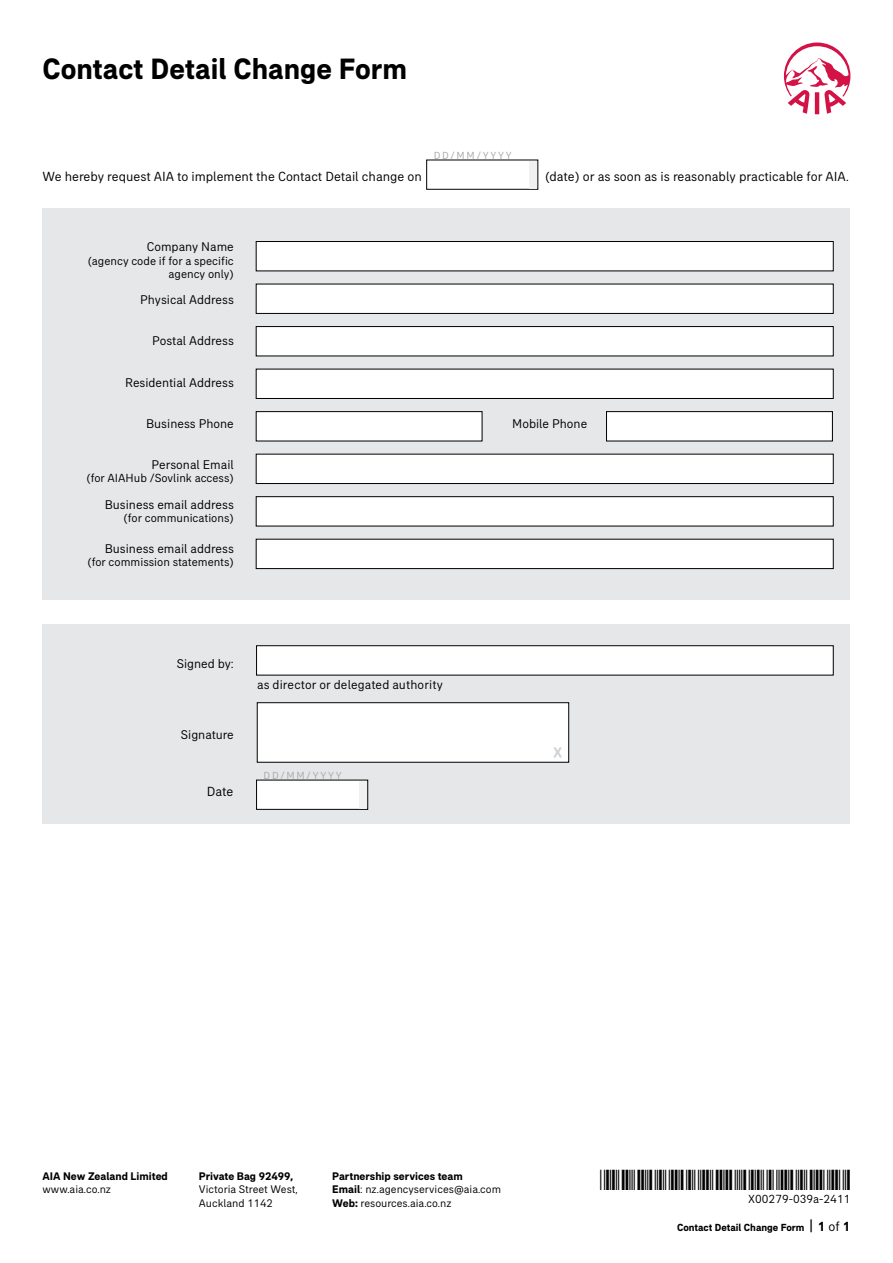
<style>
.page{position:relative;width:893px;height:1263px;background:#fff}
.page>*{position:absolute;margin:0;border:0;box-sizing:border-box;transform-origin:0 0}
.t1{font:700 30px "AIA Everest";color:#000}
.t2{font:13.5px "AIA Everest";color:#000}
.t3{font:12.9px "AIA Everest";color:#000}
.t4{font:12px/13.5px "AIA Everest";color:#000;text-align:right}
.t5{font:11.25px/13.5px "AIA Everest";color:#000}
.t6{font:700 11.25px "AIA Everest";color:#000}
.t7{font:700 10.5px "AIA Everest";color:#000}
.t8{font:10.5px "AIA Everest";letter-spacing:.17em;color:#a7a9ac}
.s1{font-weight:700}
.s2{font-size:15.75px}
.s3{font-size:13.5px}
.s4{font-weight:400;font-size:13.5px}
</style>
<div class="page">
<svg style="left:784px;top:43px;width:66px;height:71px"></svg>
<div style="left:43px;top:208px;width:807px;height:392px;background:#e6e7e8"></div>
<div style="left:43px;top:624px;width:807px;height:199px;background:#e6e7e8"></div>
<div style="left:257px;top:703px;width:312px;height:59px;background:#fff"></div>
<div style="left:257px;top:702px;width:312px;height:60px;border:1px solid #000"></div>
<svg style="left:553px;top:747px;width:9px;height:10px"></svg>
<div style="left:256px;top:241px;width:577px;height:30px;background:#fff"></div>
<div style="left:256px;top:241px;width:577px;height:30px;border:1px solid #000"></div>
<div style="left:256px;top:284px;width:577px;height:29px;background:#fff"></div>
<div style="left:256px;top:284px;width:577px;height:30px;border:1px solid #000"></div>
<div style="left:256px;top:327px;width:577px;height:29px;background:#fff"></div>
<div style="left:256px;top:326px;width:577px;height:30px;border:1px solid #000"></div>
<div style="left:256px;top:369px;width:577px;height:29px;background:#fff"></div>
<div style="left:256px;top:369px;width:577px;height:30px;border:1px solid #000"></div>
<div style="left:256px;top:412px;width:226px;height:29px;background:#fff"></div>
<div style="left:256px;top:411px;width:226px;height:30px;border:1px solid #000"></div>
<div style="left:606px;top:412px;width:226px;height:29px;background:#fff"></div>
<div style="left:606px;top:411px;width:227px;height:30px;border:1px solid #000"></div>
<div style="left:256px;top:454px;width:577px;height:29px;background:#fff"></div>
<div style="left:256px;top:454px;width:577px;height:30px;border:1px solid #000"></div>
<div style="left:256px;top:497px;width:577px;height:29px;background:#fff"></div>
<div style="left:256px;top:496px;width:577px;height:30px;border:1px solid #000"></div>
<div style="left:256px;top:539px;width:577px;height:30px;background:#fff"></div>
<div style="left:256px;top:539px;width:577px;height:30px;border:1px solid #000"></div>
<div style="left:529px;top:161px;width:8px;height:28px;background:#f1f1f2"></div>
<div style="left:257px;top:780px;width:111px;height:29px;background:#fff"></div>
<div style="left:359px;top:781px;width:8px;height:28px;background:#f1f1f2"></div>
<div style="left:257px;top:646px;width:576px;height:29px;background:#fff"></div>
<div style="left:256px;top:645px;width:577px;height:30px;border:1px solid #000"></div>
<h1 class="t1" style="left:43px;top:51px;width:366px">Contact Detail Change Form</h1>
<p class="t8" style="left:434px;top:150px;width:80px">DD/MM/YYYY</p>
<p class="t2" style="left:43px;top:169px;width:381px">We hereby request AIA to implement the Contact Detail change on</p>
<p class="t2" style="left:545px;top:169px;width:305px">(date) or as soon as is reasonably practicable for AIA.</p>
<p class="t3" style="left:147px;top:239px;width:89px">Company Name</p>
<p class="t4" style="left:88px;top:253px;width:148px">(agency code if for a specific agency only)</p>
<p class="t3" style="left:140px;top:293px;width:95px">Physical Address</p>
<p class="t3" style="left:152px;top:334px;width:83px">Postal Address</p>
<p class="t3" style="left:125px;top:375px;width:110px">Residential Address</p>
<p class="t3" style="left:146px;top:416px;width:89px">Business Phone</p>
<p class="t3" style="left:152px;top:457px;width:84px">Personal Email</p>
<p class="t4" style="left:86px;top:471px;width:149px">(for AIAHub /Sovlink access)</p>
<p class="t3" style="left:105px;top:497px;width:131px">Business email address</p>
<p class="t4" style="left:124px;top:511px;width:112px">(for communications)</p>
<p class="t3" style="left:105px;top:541px;width:131px">Business email address</p>
<p class="t4" style="left:87px;top:555px;width:148px">(for commission statements)</p>
<p class="t3" style="left:177px;top:656px;width:59px">Signed by:</p>
<p class="t3" style="left:181px;top:727px;width:55px">Signature</p>
<p class="t2" style="left:207px;top:783px;width:28px">Date</p>
<p class="t3" style="left:257px;top:677px;width:188px">as director or delegated authority</p>
<p class="t8" style="left:264px;top:770px;width:80px">DD/MM/YYYY</p>
<p class="t3" style="left:512px;top:416px;width:77px">Mobile Phone</p>
<p class="t6" style="left:43px;top:1169px;width:127px">AIA New Zealand Limited</p>
<p class="t5" style="left:43px;top:1183px;width:70px">www.aia.co.nz</p>
<p class="t6" style="left:199px;top:1169px;width:96px">Private Bag 92499,</p>
<p class="t5" style="left:199px;top:1183px;width:100px">Victoria Street West,<br>Auckland 1142</p>
<p class="t5" style="left:332px;top:1169px;width:170px"><span class="s1">Partnership services team<br>Email</span>: nz.agencyservices@aia.com<br><span class="s1">Web:</span> resources.aia.co.nz</p>
<p class="t4" style="left:748px;top:1192px;width:104px">X00279-039a-2411</p>
<p class="t7" style="left:677px;top:1221px;width:175px">Contact Detail Change Form <span class="s2">|</span> <span class="s3">1</span> <span class="s4">of</span> <span class="s3">1</span></p>
</div>
